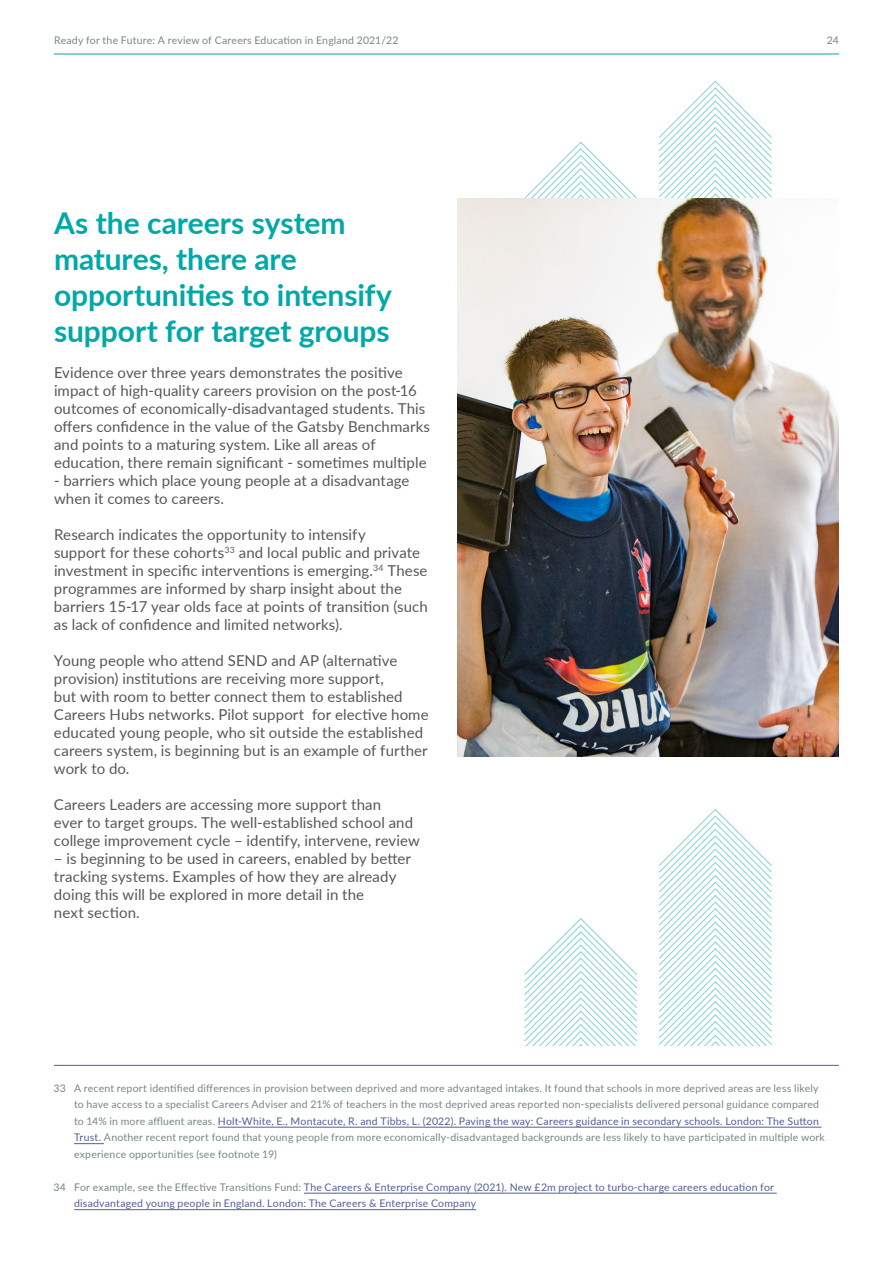
<style>
.page{position:relative;width:893px;height:1263px;background:#fff}
.page>*{position:absolute;margin:0;border:0;box-sizing:border-box;transform-origin:0 0}
.t1{font:700 30px/36px "Lato";letter-spacing:-.005em;color:#00a8a8}
.t2{font:15px/18px "Lato";letter-spacing:.005em;color:#575756}
.t3{font:10.5px/16.5px "Lato";letter-spacing:.02em;color:#788685}
.t4{font:10.5px/16.5px "Lato";letter-spacing:.02em;color:#525f94}
.s1{color:#525f94}
.s2{color:#788685}
</style>
<div class="page">
<svg style="left:524px;top:918px;width:113px;height:128px"></svg>
<svg style="left:659px;top:809px;width:113px;height:237px"></svg>
<svg style="left:523px;top:141px;width:115px;height:616px"></svg>
<svg style="left:659px;top:81px;width:113px;height:117px"></svg>
<img style="left:457px;top:198px;width:382px;height:558px">
<hr style="left:218px;top:1127px;width:603px;height:1px;background:#525f94">
<hr style="left:74px;top:1143px;width:30px;height:1px;background:#525f94">
<hr style="left:304px;top:1193px;width:473px;height:1px;background:#525f94">
<hr style="left:74px;top:1209px;width:402px;height:1px;background:#525f94">
<hr style="left:54px;top:1065px;width:785px;height:1px;background:#525f94">
<hr style="left:54px;top:54px;width:785px;height:1px;background:#00a8a8">
<p class="t3" style="left:54px;top:32px;width:346px">Ready for the Future: A review of Careers Education in England 2021/22</p>
<p class="t3" style="left:827px;top:32px;width:14px">24</p>
<h1 class="t1" style="left:54px;top:204px;width:340px">As the careers system matures, there are opportunities to intensify support for target groups</h1>
<p class="t2" style="left:54px;top:363px;width:377px">Evidence over three years demonstrates the positive impact of high-quality careers provision on the post-16 outcomes of economically-disadvantaged students. This offers confidence in the value of the Gatsby Benchmarks and points to a maturing system. Like all areas of education, there remain significant - sometimes multiple</p>
<p class="t2" style="left:54px;top:471px;width:357px">- barriers which place young people at a disadvantage when it comes to careers.</p>
<p class="t2" style="left:54px;top:525px;width:375px">Research indicates the opportunity to intensify<br>support for these cohorts<sup>33</sup> and local public and private investment in specific interventions is emerging.<sup>34</sup> These programmes are informed by sharp insight about the barriers 15-17 year olds face at points of transition (such as lack of confidence and limited networks).</p>
<p class="t2" style="left:54px;top:651px;width:376px">Young people who attend SEND and AP (alternative provision) institutions are receiving more support,<br>but with room to better connect them to established Careers Hubs networks. Pilot support for elective home educated young people, who sit outside the established careers system, is beginning but is an example of further work to do.</p>
<p class="t2" style="left:54px;top:795px;width:367px">Careers Leaders are accessing more support than<br>ever to target groups. The well-established school and college improvement cycle – identify, intervene, review</p>
<p class="t2" style="left:54px;top:849px;width:359px">– is beginning to be used in careers, enabled by better tracking systems. Examples of how they are already doing this will be explored in more detail in the<br>next section.</p>
<p class="t3" style="left:74px;top:1079px;width:752px;text-indent:-20px">33 A recent report identified differences in provision between deprived and more advantaged intakes. It found that schools in more deprived areas are less likely to have access to a specialist Careers Adviser and 21% of teachers in the most deprived areas reported non-specialists delivered personal guidance compared to 14% in more affluent areas. <span class="s1">Holt-White, E., Montacute, R. and Tibbs, L. (2022). Paving the way: Careers guidance in secondary schools. London: The Sutton Trust.</span> Another recent report found that young people from more economically-disadvantaged backgrounds are less likely to have participated in multiple work experience opportunities (see footnote 19)</p>
<p class="t4" style="left:74px;top:1178px;width:701px;text-indent:-21px"><span class="s2">34 For example, see the Effective Transitions Fund:</span> The Careers &amp; Enterprise Company (2021). New £2m project to turbo-charge careers education for disadvantaged young people in England. London: The Careers &amp; Enterprise Company</p>
</div>
